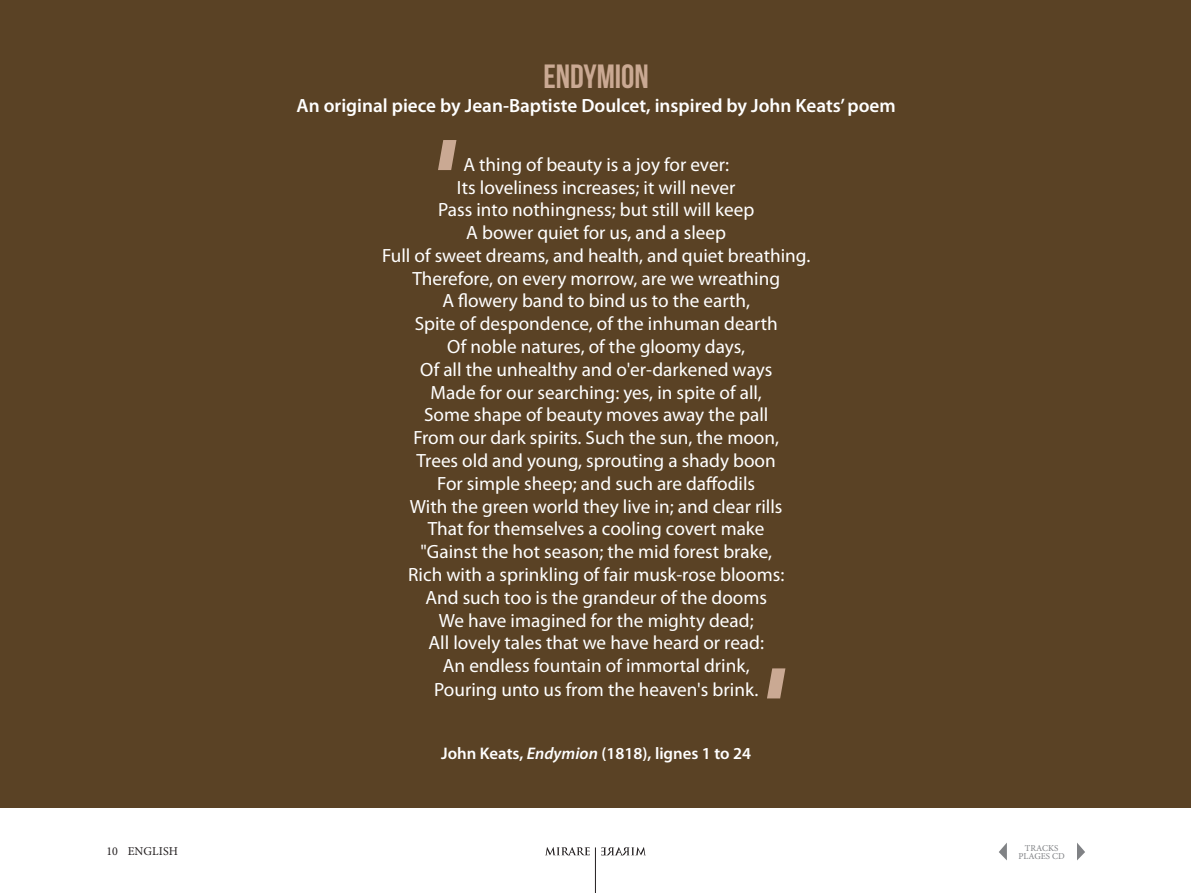
<style>
.page{position:relative;width:1191px;height:893px;background:#fff}
.page>*{position:absolute;margin:0;border:0;box-sizing:border-box;transform-origin:0 0}
.t1{font:italic 900 110.85px "Helvetica";color:#caa993}
.t2{font:700 33.6px "Bebas Neue";color:#caa993}
.t3{font:19.2px/22.8px "Myriad Pro";color:#fff;text-align:center}
.t4{font:600 19.2px "Myriad Pro";color:#fff}
.t5{font:600 16.8px "Myriad Pro";color:#fff}
.t6{font:12px "Minion Pro";letter-spacing:.01em;color:#231f20}
.t7{font:9px/7.5px "Minion Pro";color:#808285;text-align:center}
.s1{font-style:italic}
</style>
<div class="page">
<svg style="left:999px;top:843px;width:8px;height:17px"></svg>
<svg style="left:1077px;top:843px;width:8px;height:17px"></svg>
<svg style="left:545px;top:847px;width:45px;height:8px"></svg>
<svg style="left:601px;top:847px;width:45px;height:8px"></svg>
<hr style="left:595px;top:847px;width:1px;height:46px;background:#231f20">
<div style="left:0;top:0;width:1191px;height:808px;background:#5a4225"></div>
<h2 class="t2" style="left:543px;top:58px;width:107px">ENDYMION</h2>
<p class="t4" style="left:297px;top:94px;width:600px">An original piece by Jean-Baptiste Doulcet, inspired by John Keats’ poem</p>
<h1 class="t1" style="left:420px;top:108px;width:57px">'</h1>
<p class="t3" style="left:382px;top:153px;width:430px">A thing of beauty is a joy for ever:<br>Its loveliness increases; it will never<br>Pass into nothingness; but still will keep<br>A bower quiet for us, and a sleep<br>Full of sweet dreams, and health, and quiet breathing.<br>Therefore, on every morrow, are we wreathing<br>A flowery band to bind us to the earth,<br>Spite of despondence, of the inhuman dearth<br>Of noble natures, of the gloomy days,<br>Of all the unhealthy and o'er-darkened ways<br>Made for our searching: yes, in spite of all,<br>Some shape of beauty moves away the pall<br>From our dark spirits. Such the sun, the moon,<br>Trees old and young, sprouting a shady boon<br>For simple sheep; and such are daffodils<br>With the green world they live in; and clear rills<br>That for themselves a cooling covert make<br>"Gainst the hot season; the mid forest brake,<br>Rich with a sprinkling of fair musk-rose blooms:<br>And such too is the grandeur of the dooms<br>We have imagined for the mighty dead;<br>All lovely tales that we have heard or read:<br>An endless fountain of immortal drink,<br>Pouring unto us from the heaven's brink.</p>
<h1 class="t1" style="left:749px;top:636px;width:57px">'</h1>
<p class="t5" style="left:441px;top:742px;width:311px">John Keats, <span class="s1">Endymion</span> (1818), lignes 1 to 24</p>
<p class="t6" style="left:106px;top:843px;width:13px">10</p>
<p class="t7" style="left:1018px;top:844px;width:48px">TRACKS<br>PLAGES CD</p>
<p class="t6" style="left:128px;top:843px;width:52px">ENGLISH</p>
</div>
